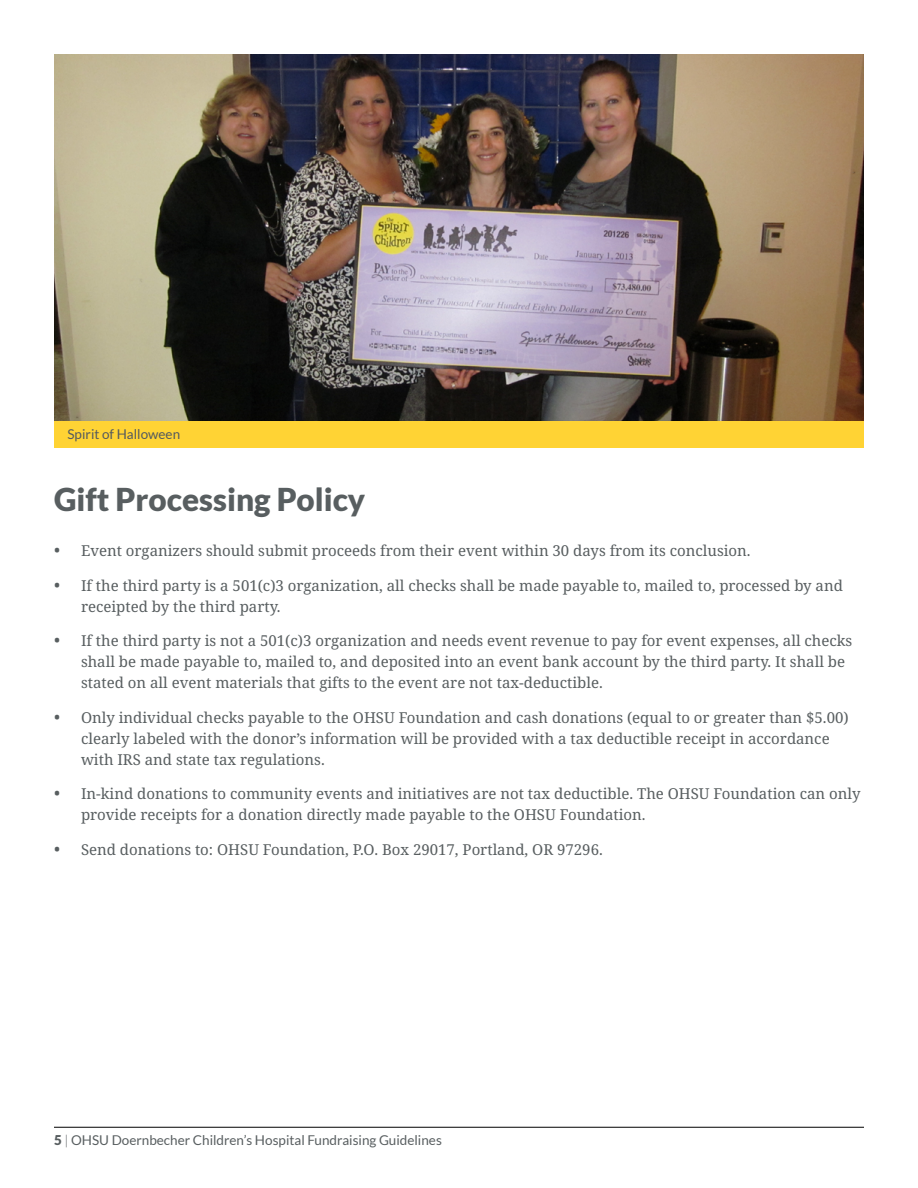
<style>
.page{position:relative;width:918px;height:1188px;background:#fff}
.page>*{position:absolute;margin:0;border:0;box-sizing:border-box;transform-origin:0 0}
.t1{font:900 31.5px "Lato";color:#585e60}
.t2{font:15px/21px "Noto Serif";color:#585e60}
.t3{font:13.5px "Lato";color:#585e60}
.t4{font:13.5px "Lato";color:#53595f}
.s1{font-size:16.5px}
.s2{font-weight:900}
.s3{font-weight:300}
</style>
<div class="page">
<hr style="left:54px;top:1127px;width:810px;height:1px;background:#000">
<img style="left:54px;top:54px;width:810px;height:367px">
<div style="left:54px;top:421px;width:810px;height:27px;background:#ffd334"></div>
<p class="t4" style="left:68px;top:426px;width:114px">Spirit of Halloween</p>
<h1 class="t1" style="left:54px;top:481px;width:313px">Gift Processing Policy</h1>
<p class="t2" style="left:54px;top:541px;width:698px"><span class="s1">•</span> Event organizers should submit proceeds from their event within 30 days from its conclusion.</p>
<p class="t2" style="left:81px;top:575px;width:763px;text-indent:-27px"><span class="s1">•</span> If the third party is a 501(c)3 organization, all checks shall be made payable to, mailed to, processed by and receipted by the third party.</p>
<p class="t2" style="left:81px;top:631px;width:773px;text-indent:-27px"><span class="s1">•</span> If the third party is not a 501(c)3 organization and needs event revenue to pay for event expenses, all checks shall be made payable to, mailed to, and deposited into an event bank account by the third party. It shall be stated on all event materials that gifts to the event are not tax-deductible.</p>
<p class="t2" style="left:81px;top:707px;width:769px;text-indent:-27px"><span class="s1">•</span> Only individual checks payable to the OHSU Foundation and cash donations (equal to or greater than $5.00) clearly labeled with the donor’s information will be provided with a tax deductible receipt in accordance with IRS and state tax regulations.</p>
<p class="t2" style="left:81px;top:784px;width:781px;text-indent:-27px"><span class="s1">•</span> In-kind donations to community events and initiatives are not tax deductible. The OHSU Foundation can only provide receipts for a donation directly made payable to the OHSU Foundation.</p>
<p class="t2" style="left:54px;top:839px;width:550px"><span class="s1">•</span> Send donations to: OHSU Foundation, P.O. Box 29017, Portland, OR 97296.</p>
<p class="t3" style="left:54px;top:1132px;width:389px"><span class="s2">5</span> <span class="s3">|</span> OHSU Doernbecher Children’s Hospital Fundraising Guidelines</p>
</div>
